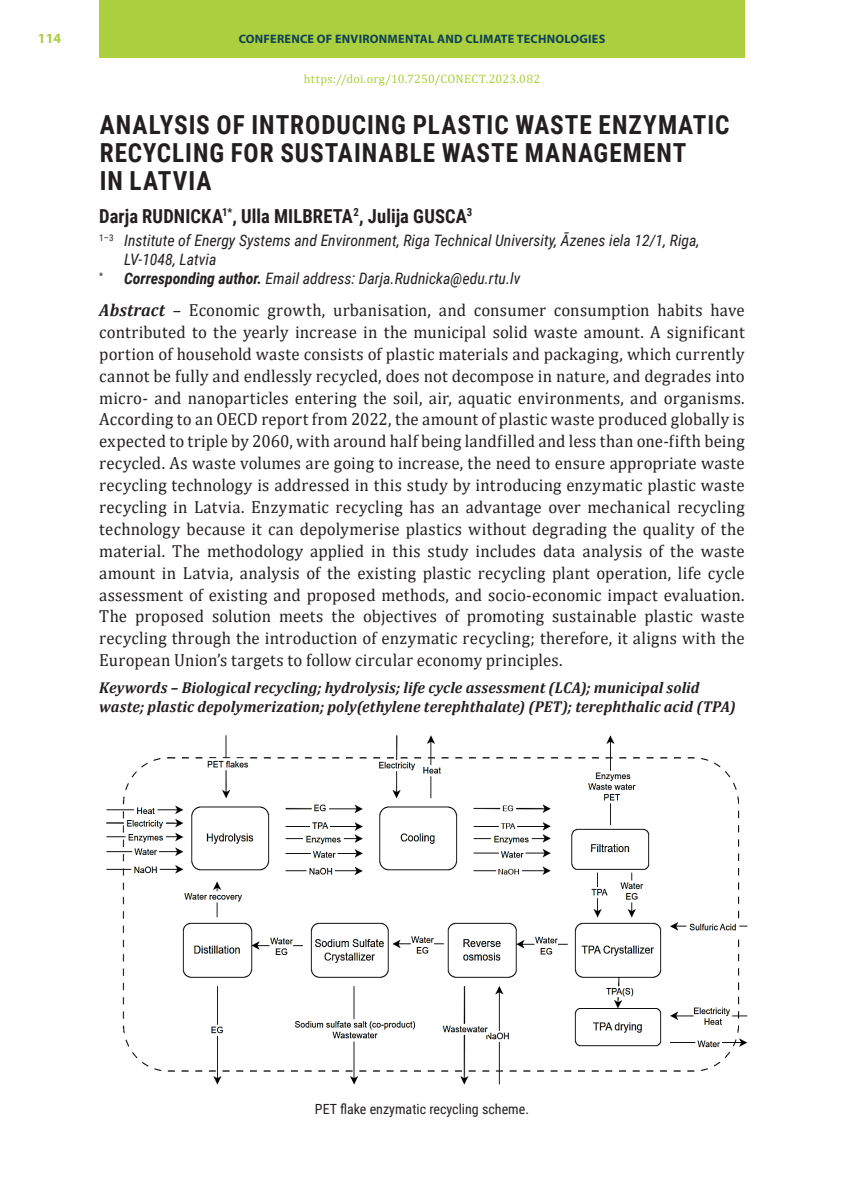
<style>
.page{position:relative;width:844px;height:1191px;background:#fff}
.page>*{position:absolute;margin:0;border:0;box-sizing:border-box;transform-origin:0 0}
.raksta_nosaukums{font:700 26.25px/28px "Roboto Condensed";letter-spacing:.035em;color:#231f20;scale:.96 1}
.autors_virsr{font:700 19.25px "Roboto Condensed";letter-spacing:.005em;color:#231f20;scale:.96 1}
.abstract{font:17.5px/21.9px "Cambria";letter-spacing:.015em;color:#231f20;text-align:justify;scale:.96 1}
.keywords{font:italic 700 15.75px/19.2px "Cambria";letter-spacing:.005em;color:#231f20;scale:.96 1}
.iestade_pamats{font:italic 15.75px/18.9px "Roboto Condensed";color:#231f20}
.attela_paraksts{font:14px "Roboto Condensed";color:#231f20}
.t1{font:700 14px "Myriad Pro";color:#abcf3e}
.t2{font:700 12.25px "Myriad Pro";letter-spacing:.02em;color:#0e4254}
.abstract-2{font:12.25px "Cambria";letter-spacing:.015em;color:#abcf3e}
.s1{font-weight:700}
.s2{font-weight:700;font-style:italic}
</style>
<div class="page">
<div style="left:99px;top:0;width:645px;height:58px;background:#abcf3e"></div>
<img style="left:106px;top:735px;width:642px;height:350px">
<p class="t1" style="left:38px;top:30px;width:25px">114</p>
<p class="t2" style="left:239px;top:31px;width:368px">CONFERENCE OF ENVIRONMENTAL AND CLIMATE TECHNOLOGIES</p>
<p class="abstract-2" style="left:304px;top:72px;width:238px">https://doi.org/10.7250/CONECT.2023.082</p>
<p class="raksta_nosaukums" style="left:100px;top:109px;width:657px">ANALYSIS OF INTRODUCING PLASTIC WASTE ENZYMATIC<br>RECYCLING FOR SUSTAINABLE WASTE MANAGEMENT<br>IN LATVIA</p>
<p class="autors_virsr" style="left:99px;top:202px;width:390px">Darja RUDNICKA<sup>1*</sup>, Ulla MILBRETA<sup>2</sup>, Julija GUSCA<sup>3</sup></p>
<p class="iestade_pamats" style="left:124px;top:231px;width:577px;text-indent:-25px"><sup>1–3</sup> Institute of Energy Systems and Environment, Riga Technical University, Āzenes iela 12/1, Riga,<br>LV-1048, Latvia</p>
<p class="iestade_pamats" style="left:99px;top:268px;width:422px"><sup>*</sup> <span class="s1">Corresponding author.</span> Email address: Darja.Rudnicka@edu.rtu.lv</p>
<p class="abstract" style="left:99px;top:299px;width:673px"><span class="s2">Abstract</span> – Economic growth, urbanisation, and consumer consumption habits have contributed to the yearly increase in the municipal solid waste amount. A significant portion of household waste consists of plastic materials and packaging, which currently cannot be fully and endlessly recycled, does not decompose in nature, and degrades into micro- and nanoparticles entering the soil, air, aquatic environments, and organisms.<br>According to an OECD report from 2022, the amount of plastic waste produced globally is expected to triple by 2060, with around half being landfilled and less than one-fifth being recycled. As waste volumes are going to increase, the need to ensure appropriate waste recycling technology is addressed in this study by introducing enzymatic plastic waste recycling in Latvia. Enzymatic recycling has an advantage over mechanical recycling technology because it can depolymerise plastics without degrading the quality of the material. The methodology applied in this study includes data analysis of the waste amount in Latvia, analysis of the existing plastic recycling plant operation, life cycle assessment of existing and proposed methods, and socio-economic impact evaluation.<br>The proposed solution meets the objectives of promoting sustainable plastic waste recycling through the introduction of enzymatic recycling; therefore, it aligns with the European Union’s targets to follow circular economy principles.</p>
<p class="keywords" style="left:99px;top:677px;width:664px">Keywords – Biological recycling; hydrolysis; life cycle assessment (LCA); municipal solid waste; plastic depolymerization; poly(ethylene terephthalate) (PET); terephthalic acid (TPA)</p>
<p class="attela_paraksts" style="left:315px;top:1099px;width:215px">PET flake enzymatic recycling scheme.</p>
</div>
